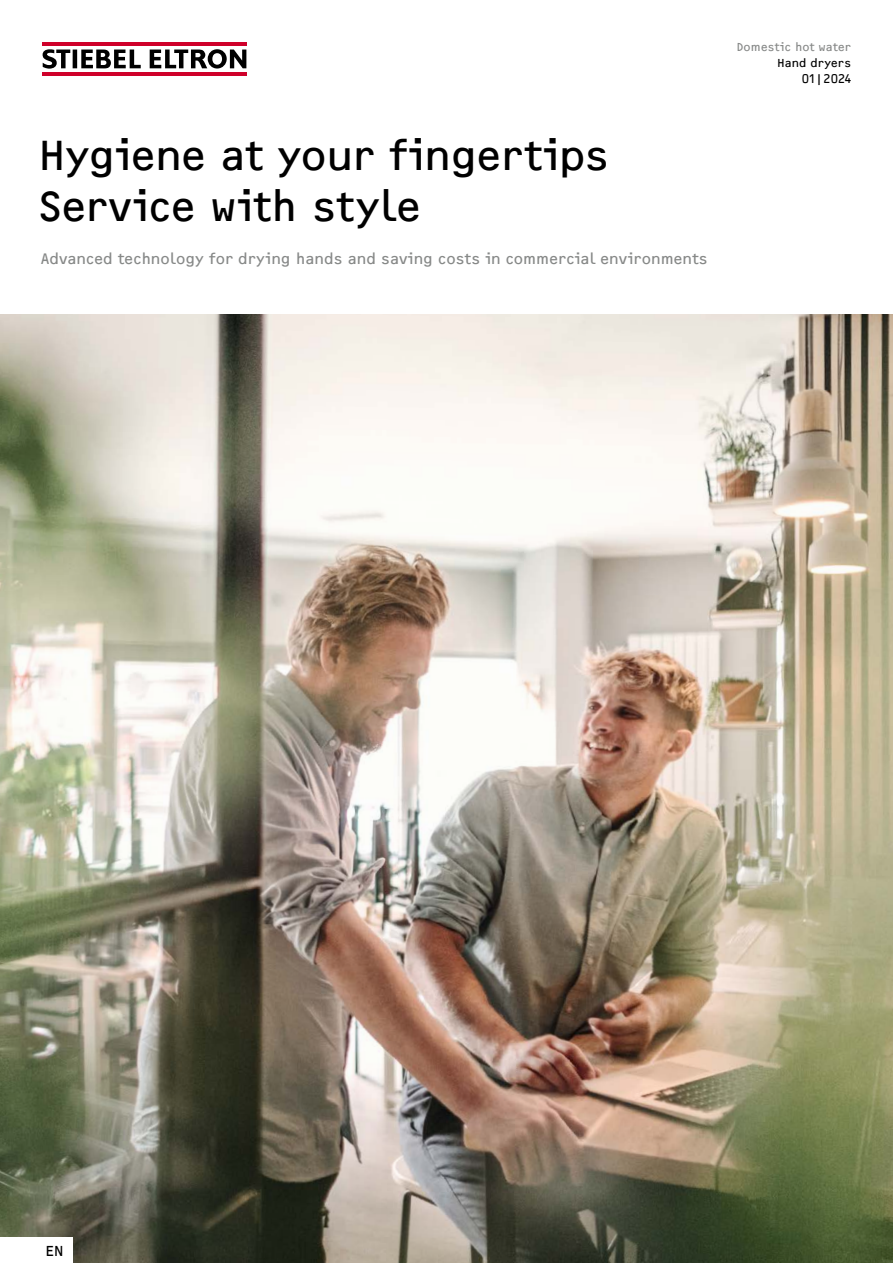
<style>
.page{position:relative;width:893px;height:1263px;background:#fff}
.page>*{position:absolute;margin:0;border:0;box-sizing:border-box;transform-origin:0 0}
.t1{font:43.5px/51px "F2 FOCR Bczyk Com";color:#000}
.t2{font:15.75px "F2 FOCR Bczyk Com";letter-spacing:.005em;color:#878988}
.t3{font:15px "F2 FOCR Bczyk Com";color:#000}
.t4{font:12px/15.8px "F2 FOCR Bczyk Com";letter-spacing:.005em;color:#000;text-align:right}
.t5{font:12px "F2 FOCR Bczyk Com";letter-spacing:.02em;color:#878988}
</style>
<div class="page">
<hr style="left:43px;top:43px;width:204px;height:3px;background:#cf002a">
<hr style="left:43px;top:72px;width:204px;height:3px;background:#cf002a">
<svg style="left:81px;top:50px;width:60px;height:18px"></svg>
<hr style="left:73px;top:50px;width:4px;height:18px;background:#000">
<svg style="left:150px;top:49px;width:96px;height:20px"></svg>
<svg style="left:43px;top:49px;width:27px;height:20px"></svg>
<img style="left:0;top:315px;width:893px;height:948px">
<div style="left:0;top:1237px;width:72px;height:26px;background:#fff"></div>
<h1 class="t1" style="left:38px;top:130px;width:573px">Hygiene at your fingertips<br>Service with style</h1>
<p class="t2" style="left:41px;top:249px;width:668px">Advanced technology for drying hands and saving costs in commercial environments</p>
<p class="t5" style="left:737px;top:40px;width:116px">Domestic hot water</p>
<p class="t4" style="left:777px;top:55px;width:75px">Hand dryers<br>01|2024</p>
<p class="t3" style="left:45px;top:1242px;width:20px">EN</p>
</div>
